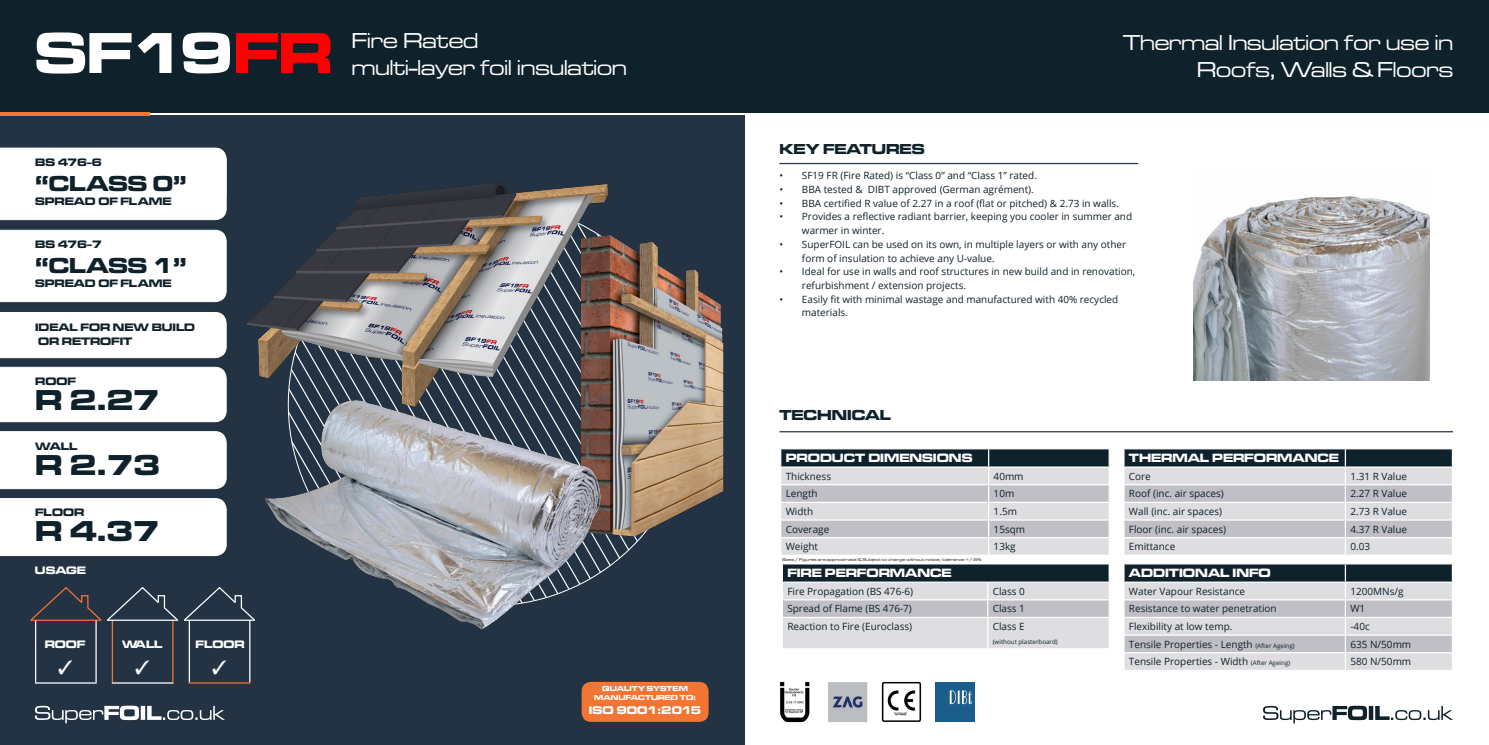
<style>
.page{position:relative;width:1489px;height:745px;background:#fff}
.page>*{position:absolute;margin:0;border:0;box-sizing:border-box;transform-origin:0 0}
.t1{font:59.75px "Microgramma D Bold Exte";color:#fff}
.t2{font:29.88px "Microgramma D Bold Exte";color:#0f212a}
.t3{font:22.38px "Microgramma D Medi Exte";color:#fff}
.t4{font:22.38px "Microgramma D Bold Exte";color:#0f212a}
.t5{font:15px "Microgramma D Bold Exte";color:#0f212a}
.t6{font:12.5px "Microgramma D Bold Exte";color:#fff}
.t7{font:11.5px "Microgramma D Bold Exte";color:#fff}
.t8{font:11.25px "Microgramma D Bold Exte";color:#0f212a}
.t9{font:11.25px "Microgramma D Bold Exte";color:#fff}
.t10{font:10px/13.8px "Open Sans";color:#0f212a}
.t11{font:7.5px "Microgramma D Bold Exte";color:#fff}
.t12{font:6.25px "Open Sans";color:#0f212a}
.t13{font:4.38px "Microgramma D Medi Exte";color:#231f20}
.s1{color:#f00}
.s2{font-size:6.25px}
</style>
<div class="page">
<div style="left:0;top:107px;width:744px;height:637px;background:#243343"></div>
<div style="left:0;top:0;width:1488px;height:113px;background:#0f212a"></div>
<hr style="left:0;top:113px;width:1488px;height:2px;background:#fff">
<hr style="left:0;top:112px;width:149px;height:4px;background:#f37533">
<div style="left:581px;top:681px;width:127px;height:40px;background:#f37533;border-radius:9px"></div>
<svg style="left:35px;top:705px;width:190px;height:17px"></svg>
<svg style="left:1263px;top:705px;width:189px;height:18px"></svg>
<hr style="left:779px;top:163px;width:359px;height:1px;background:#273444">
<hr style="left:779px;top:431px;width:673px;height:1px;background:#273444">
<svg style="left:780px;top:448px;width:329px;height:106px;background:#b6b8bd"></svg>
<svg style="left:1124px;top:448px;width:328px;height:106px;background:#b6b8bd"></svg>
<svg style="left:1124px;top:563px;width:328px;height:106px;background:#b6b8bd"></svg>
<hr style="left:35px;top:682px;width:62px;height:1px;background:#fff">
<hr style="left:95px;top:620px;width:2px;height:62px;background:#fff">
<hr style="left:172px;top:620px;width:1px;height:62px;background:#f37533">
<hr style="left:249px;top:620px;width:1px;height:62px;background:#fff">
<hr style="left:35px;top:620px;width:1px;height:62px;background:#fff">
<hr style="left:112px;top:620px;width:1px;height:62px;background:#f37533">
<hr style="left:189px;top:620px;width:1px;height:62px;background:#fff">
<svg style="left:30px;top:587px;width:207px;height:34px"></svg>
<hr style="left:112px;top:682px;width:61px;height:1px;background:#fff">
<hr style="left:189px;top:682px;width:61px;height:1px;background:#f37533">
<svg style="left:782px;top:564px;width:327px;height:84px;background:#b0b3b7"></svg>
<img style="left:1193px;top:196px;width:235px;height:184px">
<img style="left:247px;top:182px;width:361px;height:197px">
<img style="left:554px;top:215px;width:191px;height:338px">
<div style="left:0;top:312px;width:227px;height:46px;background:#fff"></div>
<div style="left:0;top:230px;width:227px;height:72px;background:#fff"></div>
<div style="left:0;top:366px;width:227px;height:56px;background:#fff"></div>
<div style="left:0;top:431px;width:227px;height:58px;background:#fff"></div>
<div style="left:0;top:498px;width:227px;height:57px;background:#fff"></div>
<div style="left:0;top:148px;width:227px;height:72px;background:#fff"></div>
<img style="left:780px;top:681px;width:142px;height:42px">
<img style="left:935px;top:682px;width:39px;height:38px">
<img style="left:237px;top:379px;width:402px;height:267px">
<p class="t1" style="left:35px;top:12px;width:298px">SF19<span class="s1">FR</span></p>
<p class="t3" style="left:1122px;top:29px;width:331px">Thermal Insulation for use in</p>
<p class="t3" style="left:352px;top:26px;width:128px">Fire Rated</p>
<p class="t3" style="left:352px;top:53px;width:276px">multi-layer foil insulation</p>
<p class="t3" style="left:1197px;top:56px;width:257px">Roofs, Walls &amp; Floors</p>
<p class="t8" style="left:35px;top:155px;width:68px">BS 476-6</p>
<p class="t4" style="left:35px;top:168px;width:153px">“CLASS 0”</p>
<p class="t8" style="left:35px;top:193px;width:138px">SPREAD OF FLAME</p>
<p class="t8" style="left:35px;top:237px;width:68px">BS 476-7</p>
<p class="t4" style="left:35px;top:250px;width:153px">“CLASS 1”</p>
<p class="t8" style="left:35px;top:275px;width:138px">SPREAD OF FLAME</p>
<p class="t8" style="left:35px;top:319px;width:161px">IDEAL FOR NEW BUILD</p>
<p class="t8" style="left:38px;top:333px;width:96px">OR RETROFIT</p>
<p class="t8" style="left:35px;top:373px;width:42px">ROOF</p>
<p class="t2" style="left:35px;top:379px;width:126px">R 2.27</p>
<p class="t8" style="left:35px;top:438px;width:44px">WALL</p>
<p class="t2" style="left:35px;top:444px;width:127px">R 2.73</p>
<p class="t8" style="left:35px;top:504px;width:50px">FLOOR</p>
<p class="t2" style="left:35px;top:510px;width:126px">R 4.37</p>
<p class="t9" style="left:35px;top:562px;width:52px">USAGE</p>
<p class="t9" style="left:45px;top:636px;width:42px">ROOF</p>
<p class="t9" style="left:122px;top:636px;width:42px">WALL</p>
<p class="t9" style="left:195px;top:636px;width:50px">FLOOR</p>
<p class="t11" style="left:602px;top:683px;width:87px">QUALITY SYSTEM</p>
<p class="t11" style="left:594px;top:692px;width:103px">MANUFACTURED TO:</p>
<p class="t7" style="left:589px;top:702px;width:114px">ISO 9001:2015</p>
<p class="t5" style="left:779px;top:138px;width:147px">KEY FEATURES</p>
<p class="t10" style="left:779px;top:168px;width:259px">• SF19 FR (Fire Rated) is “Class 0” and “Class 1” rated.</p>
<p class="t10" style="left:779px;top:182px;width:256px">• BBA tested &amp; DIBT approved (German agrément).</p>
<p class="t10" style="left:779px;top:196px;width:341px">• BBA certified R value of 2.27 in a roof (flat or pitched) &amp; 2.73 in walls.</p>
<p class="t10" style="left:802px;top:209px;width:331px;text-indent:-22px">• Provides a reflective radiant barrier, keeping you cooler in summer and warmer in winter.</p>
<p class="t10" style="left:802px;top:237px;width:326px;text-indent:-22px">• SuperFOIL can be used on its own, in multiple layers or with any other form of insulation to achieve any U-value.</p>
<p class="t10" style="left:802px;top:264px;width:335px;text-indent:-22px">• Ideal for use in walls and roof structures in new build and in renovation, refurbishment / extension projects.</p>
<p class="t10" style="left:802px;top:292px;width:318px;text-indent:-22px">• Easily fit with minimal wastage and manufactured with 40% recycled materials.</p>
<p class="t5" style="left:779px;top:404px;width:113px">TECHNICAL</p>
<p class="t6" style="left:785px;top:449px;width:188px">PRODUCT DIMENSIONS</p>
<p class="t10" style="left:785px;top:468px;width:47px">Thickness</p>
<p class="t10" style="left:993px;top:468px;width:31px">40mm</p>
<p class="t10" style="left:785px;top:486px;width:33px">Length</p>
<p class="t10" style="left:993px;top:486px;width:22px">10m</p>
<p class="t10" style="left:785px;top:504px;width:29px">Width</p>
<p class="t10" style="left:993px;top:504px;width:25px">1.5m</p>
<p class="t10" style="left:785px;top:521px;width:45px">Coverage</p>
<p class="t10" style="left:993px;top:521px;width:33px">15sqm</p>
<p class="t10" style="left:785px;top:539px;width:34px">Weight</p>
<p class="t10" style="left:993px;top:539px;width:24px">13kg</p>
<p class="t13" style="left:782px;top:557px;width:201px">Sizes / Figures are approximate &amp; Subject to change without notice, tolerance +/-5%</p>
<p class="t6" style="left:787px;top:564px;width:166px">FIRE PERFORMANCE</p>
<p class="t10" style="left:787px;top:583px;width:127px">Fire Propagation (BS 476-6)</p>
<p class="t10" style="left:992px;top:583px;width:34px">Class 0</p>
<p class="t10" style="left:787px;top:601px;width:126px">Spread of Flame (BS 476-7)</p>
<p class="t10" style="left:992px;top:601px;width:34px">Class 1</p>
<p class="t10" style="left:787px;top:619px;width:126px">Reaction to Fire (Euroclass)</p>
<p class="t10" style="left:992px;top:619px;width:33px">Class E</p>
<p class="t12" style="left:992px;top:637px;width:66px">(without plasterboard)</p>
<p class="t6" style="left:1128px;top:449px;width:211px">THERMAL PERFORMANCE</p>
<p class="t10" style="left:1128px;top:468px;width:23px">Core</p>
<p class="t10" style="left:1350px;top:468px;width:58px">1.31 R Value</p>
<p class="t10" style="left:1128px;top:486px;width:96px">Roof (inc. air spaces)</p>
<p class="t10" style="left:1350px;top:486px;width:58px">2.27 R Value</p>
<p class="t10" style="left:1128px;top:504px;width:95px">Wall (inc. air spaces)</p>
<p class="t10" style="left:1350px;top:504px;width:58px">2.73 R Value</p>
<p class="t10" style="left:1128px;top:521px;width:99px">Floor (inc. air spaces)</p>
<p class="t10" style="left:1350px;top:521px;width:58px">4.37 R Value</p>
<p class="t10" style="left:1128px;top:539px;width:48px">Emittance</p>
<p class="t10" style="left:1350px;top:539px;width:21px">0.03</p>
<p class="t6" style="left:1128px;top:564px;width:143px">ADDITIONAL INFO</p>
<p class="t10" style="left:1128px;top:583px;width:118px">Water Vapour Resistance</p>
<p class="t10" style="left:1350px;top:583px;width:55px">1200MNs/g</p>
<p class="t10" style="left:1128px;top:601px;width:149px">Resistance to water penetration</p>
<p class="t10" style="left:1350px;top:601px;width:16px">W1</p>
<p class="t10" style="left:1128px;top:619px;width:105px">Flexibility at low temp.</p>
<p class="t10" style="left:1350px;top:619px;width:21px">-40c</p>
<p class="t10" style="left:1128px;top:636px;width:167px">Tensile Properties - Length <span class="s2">(After Ageing)</span></p>
<p class="t10" style="left:1350px;top:636px;width:62px">635 N/50mm</p>
<p class="t10" style="left:1128px;top:654px;width:163px">Tensile Properties - Width <span class="s2">(After Ageing)</span></p>
<p class="t10" style="left:1350px;top:654px;width:62px">580 N/50mm</p>
</div>
